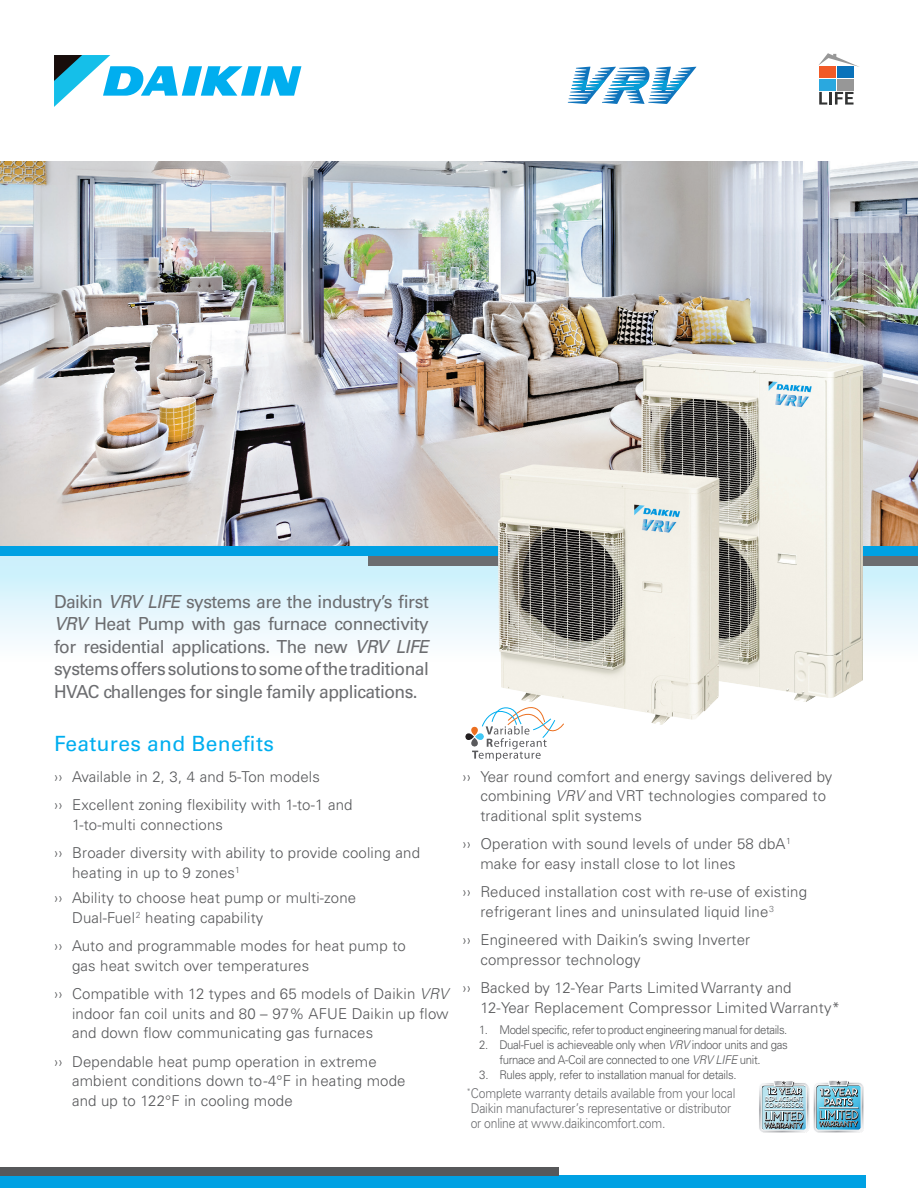
<style>
.page{position:relative;width:918px;height:1188px;background:#fff}
.page>*{position:absolute;margin:0;border:0;box-sizing:border-box;transform-origin:0 0}
.t1{font:21px "Univers LT Pro 55 Roman";letter-spacing:.015em;color:#00aeef}
.t2{font:18px/22.5px "Univers LT Pro 55 Roman";letter-spacing:-.03em;color:#6c6d70;text-align:justify}
.t3{font:300 15px/19.5px "Univers LT Pro 45";letter-spacing:.01em;color:#57585a}
.t4{font:300 13.5px/15px "Univers LT Pro 45";letter-spacing:-.015em;color:#6c6d70;scale:.9 1}
.t5{font:300 12px/15px "Univers LT Pro 45";letter-spacing:-.03em;color:#57585a;text-align:center;scale:.95 1}
.t6{font:6.6px/5.8px "Market Deco";color:#231f20}
.s1{font-family:"Univers LT Pro 55";font-style:italic}
.s2{font-style:italic}
</style>
<div class="page">
<img style="left:0;top:161px;width:918px;height:385px">
<svg style="left:0;top:556px;width:918px;height:85px;background:#def4fc"></svg>
<div style="left:368px;top:556px;width:550px;height:10px;background:#6c6d70"></div>
<div style="left:0;top:546px;width:918px;height:10px;background:#00a1e3"></div>
<div style="left:0;top:1176px;width:866px;height:12px;background:#00a1e3"></div>
<div style="left:0;top:1168px;width:559px;height:8px;background:#57585a"></div>
<svg style="left:567px;top:67px;width:130px;height:37px"></svg>
<svg style="left:819px;top:53px;width:40px;height:14px"></svg>
<svg style="left:819px;top:92px;width:35px;height:13px"></svg>
<div style="left:819px;top:66px;width:17px;height:12px;background:#f15a28"></div>
<div style="left:837px;top:66px;width:16px;height:12px;background:#0a72ba"></div>
<div style="left:819px;top:79px;width:17px;height:12px;background:#2aa8df"></div>
<div style="left:837px;top:79px;width:16px;height:12px;background:#979797"></div>
<svg style="left:54px;top:55px;width:247px;height:52px"></svg>
<img style="left:759px;top:1080px;width:105px;height:53px">
<img style="left:641px;top:353px;width:223px;height:349px">
<img style="left:498px;top:464px;width:222px;height:261px">
<svg style="left:472px;top:707px;width:92px;height:54px"></svg>
<div style="left:471px;top:738px;width:7px;height:9px;background:#5a5a5d;border-radius:3px"></div>
<svg style="left:475px;top:733px;width:9px;height:7px"></svg>
<div style="left:471px;top:727px;width:7px;height:9px;background:#eb6f1f;border-radius:3px"></div>
<div style="left:465px;top:733px;width:9px;height:7px;background:#231f20;border-radius:3px"></div>
<p class="t2" style="left:54px;top:589px;width:376px">Daikin <span class="s1">VRV LIFE</span> systems are the industry’s first <span class="s1">VRV</span> Heat Pump with gas furnace connectivity for residential applications. The new <span class="s1">VRV LIFE </span>systems offers solutions to some of the traditional HVAC challenges for single family applications.</p>
<h1 class="t1" style="left:54px;top:729px;width:221px">Features and Benefits</h1>
<p class="t3" style="left:54px;top:762px;width:300px;line-height:28.5px">›› Available in 2, 3, 4 and 5-Ton models<br>›› Excellent zoning flexibility with 1-to-1 and</p>
<p class="t3" style="left:54px;top:810px;width:368px;line-height:28.5px;text-indent:18px">1-to-multi connections<br>›› Broader diversity with ability to provide cooling and</p>
<p class="t3" style="left:54px;top:859px;width:304px;line-height:25.5px;text-indent:18px">heating in up to 9 zones<sup>1<br></sup>›› Ability to choose heat pump or multi-zone</p>
<p class="t3" style="left:54px;top:903px;width:353px;line-height:28.5px;text-indent:18px">Dual-Fuel<sup>2</sup> heating capability<br>›› Auto and programmable modes for heat pump to</p>
<p class="t3" style="left:54px;top:951px;width:396px;line-height:28.5px;text-indent:18px">gas heat switch over temperatures<br>›› Compatible with 12 types and 65 models of Daikin <span class="s2">VRV</span></p>
<p class="t3" style="left:72px;top:1003px;width:378px">indoor fan coil units and 80 – 97% AFUE Daikin up flow and down flow communicating gas furnaces</p>
<p class="t3" style="left:72px;top:1051px;width:335px;text-indent:-18px">›› Dependable heat pump operation in extreme ambient conditions down to -4°F in heating mode and up to 122°F in cooling mode</p>
<p class="t3" style="left:480px;top:766px;width:354px;text-indent:-18px">›› Year round comfort and energy savings delivered by combining <span class="s2">VRV</span> and VRT technologies compared to traditional split systems</p>
<p class="t3" style="left:480px;top:834px;width:312px;text-indent:-18px">›› Operation with sound levels of under 58 dbA<sup>1 </sup>make for easy install close to lot lines</p>
<p class="t3" style="left:480px;top:882px;width:328px;text-indent:-18px">›› Reduced installation cost with re-use of existing refrigerant lines and uninsulated liquid line<sup>3</sup></p>
<p class="t3" style="left:480px;top:930px;width:271px;text-indent:-18px">›› Engineered with Daikin’s swing Inverter compressor technology</p>
<p class="t3" style="left:480px;top:978px;width:361px;text-indent:-18px">›› Backed by 12-Year Parts Limited Warranty and<br>12-Year Replacement Compressor Limited Warranty*</p>
<p class="t5" style="left:479px;top:1022px;width:326px">1. Model specific, refer to product engineering manual for details.</p>
<p class="t5" style="left:479px;top:1037px;width:326px">2. Dual-Fuel is achieveable only when <span class="s2">VRV</span> indoor units and gas furnace and A-Coil are connected to one <span class="s2">VRV LIFE</span> unit.</p>
<p class="t5" style="left:479px;top:1067px;width:272px">3. Rules apply, refer to installation manual for details.</p>
<p class="t6" style="left:765px;top:1096px;width:40px">REPLACEMENT<br>COMPRESSOR</p>
<p class="t4" style="left:467px;top:1086px;width:300px"><sup>*</sup>Complete warranty details available from your local<br>Daikin manufacturer’s representative or distributor or online at www.daikincomfort.com.</p>
</div>
